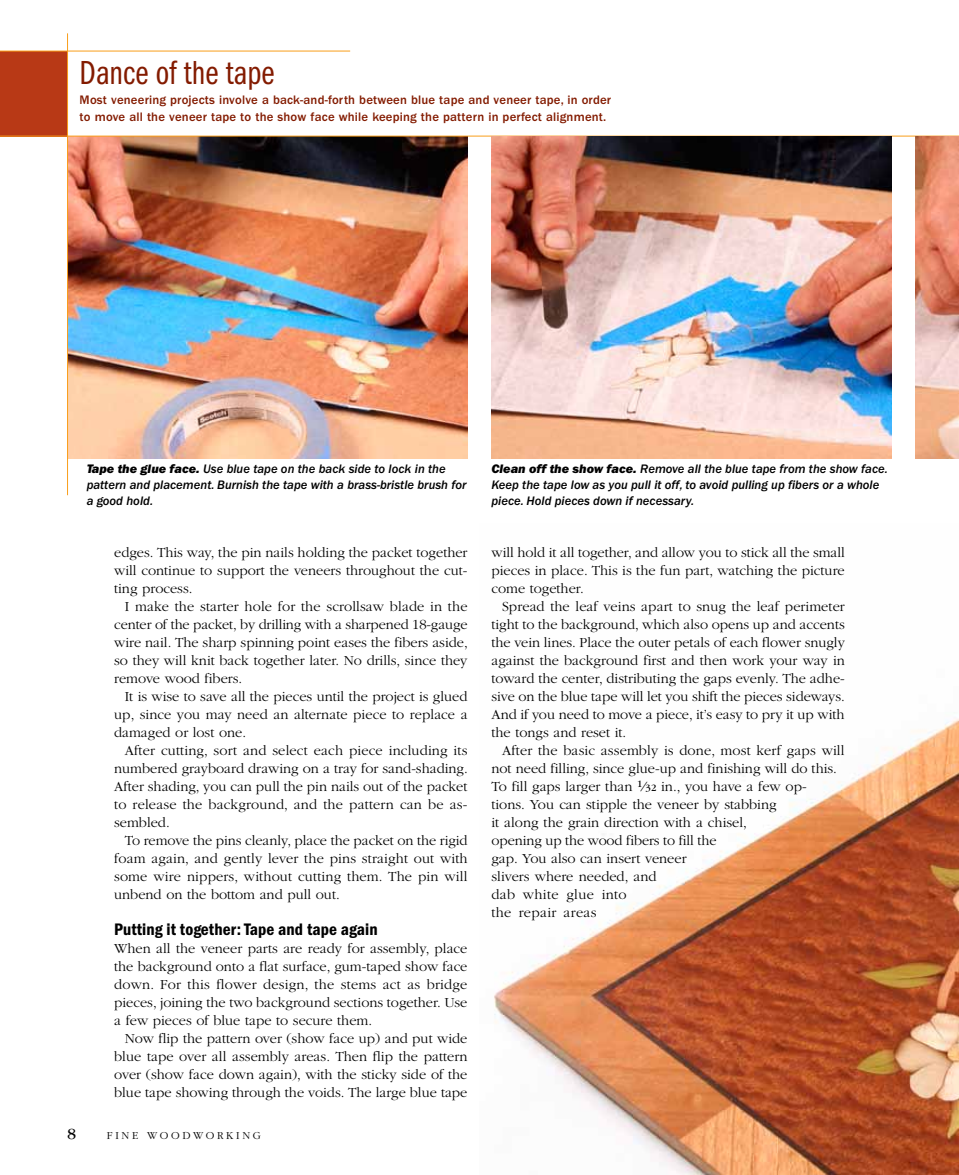
<style>
.page{position:relative;width:959px;height:1175px;background:#fff}
.page>*{position:absolute;margin:0;border:0;box-sizing:border-box;transform-origin:0 0}
.t1{font:34.5px "ITC Franklin Gothic Std Bk Cp";color:#831b00}
.t2{font:17.25px "ITC Franklin Gothic Std Dm Cd";letter-spacing:.005em;color:#000}
.t3{font:16.05px "ITC Garamond Std";color:#000}
.t4{font:300 14.4px/18px "ITC Garamond Std";color:#000;text-align:justify}
.t5{font:12.75px/15.8px "ITC Franklin Gothic Std Med It";color:#000}
.t6{font:500 12.75px/16.5px "ITC Franklin Gothic Std";letter-spacing:.015em;color:#831b00}
.t7{font:300 11.1px "ITC Garamond Std";letter-spacing:.24em;color:#000}
.s1{font-family:"ITC Franklin Gothic Std Hvy It"}
.s2{font-weight:400}
.s3{font-weight:400;font-size:10.05px}
</style>
<div class="page">
<img style="left:494px;top:719px;width:464px;height:455px">
<img style="left:68px;top:137px;width:399px;height:321px">
<div style="left:0;top:51px;width:68px;height:85px;background:#b83916"></div>
<hr style="left:67px;top:33px;width:1px;height:462px;background:#f99e1b">
<hr style="left:0;top:51px;width:350px;height:1px;background:#f99e1b">
<hr style="left:0;top:136px;width:958px;height:1px;background:#f99e1b">
<img style="left:915px;top:136px;width:43px;height:322px">
<img style="left:491px;top:136px;width:400px;height:322px">
<h1 class="t1" style="left:80px;top:53px;width:196px">Dance of the tape</h1>
<p class="t6" style="left:80px;top:92px;width:533px">Most veneering projects involve a back-and-forth between blue tape and veneer tape, in order to move all the veneer tape to the show face while keeping the pattern in perfect alignment.</p>
<p class="t5" style="left:87px;top:461px;width:381px"><span class="s1">Tape the glue face.</span> Use blue tape on the back side to lock in the pattern and placement. Burnish the tape with a brass-bristle brush for a good hold.</p>
<p class="t4" style="left:114px;top:543px;width:355px">edges. This way, the pin nails holding the packet together will continue to support the veneers throughout the cut&shy;ting process.</p>
<p class="t4" style="left:114px;top:597px;width:355px;text-indent:10px">I make the starter hole for the scrollsaw blade in the center of the packet, by drilling with a sharpened 18-gauge wire nail. The sharp spinning point eases the fibers aside, so they will knit back together later. No drills, since they remove wood fibers.</p>
<p class="t4" style="left:114px;top:687px;width:355px;text-indent:10px">It is wise to save all the pieces until the project is glued up, since you may need an alternate piece to replace a damaged or lost one.</p>
<p class="t4" style="left:114px;top:741px;width:355px;text-indent:10px">After cutting, sort and select each piece including its numbered grayboard drawing on a tray for sand-shading.<br>After shading, you can pull the pin nails out of the packet to release the background, and the pattern can be as&shy;sembled.</p>
<p class="t4" style="left:114px;top:831px;width:355px;text-indent:10px">To remove the pins cleanly, place the packet on the rigid foam again, and gently lever the pins straight out with some wire nippers, without cutting them. The pin will unbend on the bottom and pull out.</p>
<p class="t2" style="left:114px;top:919px;width:265px">Putting it together: Tape and tape again</p>
<p class="t4" style="left:114px;top:939px;width:355px">When all the veneer parts are ready for assembly, place the background onto a flat surface, gum-taped show face down. For this flower design, the stems act as bridge pieces, joining the two background sections together. Use a few pieces of blue tape to secure them.</p>
<p class="t4" style="left:114px;top:1029px;width:355px;text-indent:10px">Now flip the pattern over (show face up) and put wide blue tape over all assembly areas. Then flip the pattern over (show face down again), with the sticky side of the blue tape showing through the voids. The large blue tape</p>
<p class="t3" style="left:68px;top:1124px;width:10px">8</p>
<p class="t7" style="left:107px;top:1129px;width:155px">FINE woodw or kin g</p>
<p class="t5" style="left:491px;top:461px;width:398px"><span class="s1">Clean off the show face.</span> Remove all the blue tape from the show face.<br>Keep the tape low as you pull it off, to avoid pulling up fibers or a whole piece. Hold pieces down if necessary.</p>
<p class="t4" style="left:491px;top:543px;width:355px">will hold it all together, and allow you to stick all the small pieces in place. This is the fun part, watching the picture come together.</p>
<p class="t4" style="left:491px;top:597px;width:355px;text-indent:10px">Spread the leaf veins apart to snug the leaf perimeter tight to the background, which also opens up and accents the vein lines. Place the outer petals of each flower snugly against the background first and then work your way in toward the center, distributing the gaps evenly. The adhe&shy;sive on the blue tape will let you shift the pieces sideways.<br>And if you need to move a piece, it’s easy to pry it up with the tongs and reset it.</p>
<p class="t4" style="left:491px;top:741px;width:354px;text-align:left;text-indent:11px">After the basic assembly is done, most kerf gaps will not need filling, since glue-up and finishing will do this.<br>To fill gaps larger than <sup>1</sup><span class="s2">⁄</span><span class="s3">32</span> in., you have a few op-<br>tions. You can stipple the veneer by stabbing<br>it along the grain direction with a chisel,<br>opening up the wood fibers to fill the<br>gap. You also can insert veneer<br>slivers where needed, and<br>dab white glue into<br>the repair areas</p>
</div>
